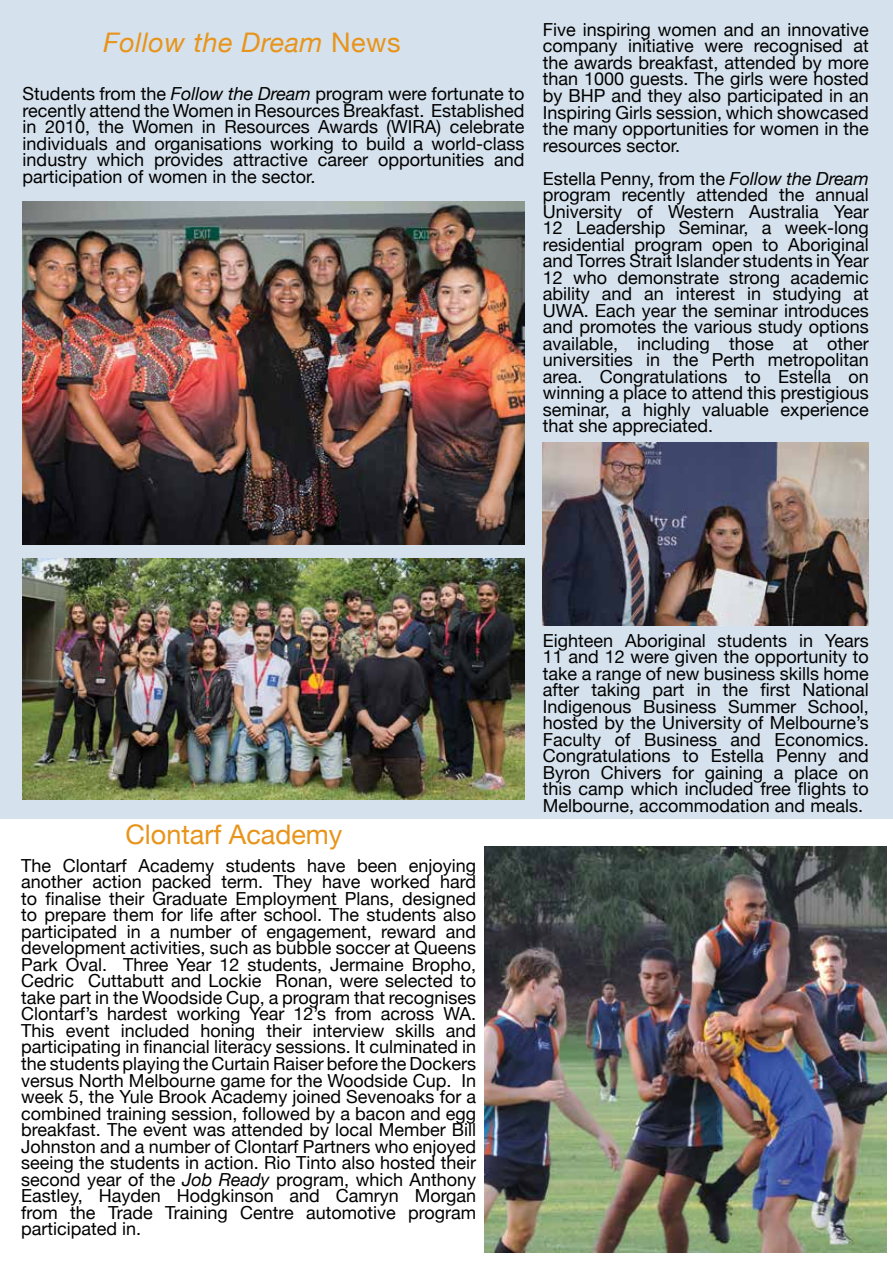
<style>
.page{position:relative;width:893px;height:1263px;background:#fff}
.page>*{position:absolute;margin:0;border:0;box-sizing:border-box;transform-origin:0 0}
.t1{font:italic 27px "Helvetica Neue";letter-spacing:.02em;color:#e8941a}
.t2{font:27px "Helvetica Neue";color:#e8941a}
.t3{font:18px/16.5px "Helvetica Neue";color:#000;text-align:justify}
.s1{font-style:normal}
.s2{font-style:italic}
</style>
<div class="page">
<div style="left:0;top:0;width:893px;height:819px;background:#d5e1ec"></div>
<img style="left:23px;top:202px;width:501px;height:342px">
<img style="left:484px;top:846px;width:403px;height:406px">
<img style="left:23px;top:559px;width:501px;height:241px">
<img style="left:543px;top:442px;width:326px;height:183px">
<h1 class="t1" style="left:103px;top:23px;width:299px">Follow the Dream <span class="s1">News</span></h1>
<p class="t3" style="left:23px;top:87px;width:503px">Students from the <span class="s2">Follow the Dream</span> program were fortunate to recently attend the Women in Resources Breakfast. Established in 2010, the Women in Resources Awards (WIRA) celebrate individuals and organisations working to build a world-class industry which provides attractive career opportunities and participation of women in the sector.</p>
<p class="t3" style="left:543px;top:22px;width:328px">Five inspiring women and an innovative company initiative were recognised at the awards breakfast, attended by more than 1000 guests. The girls were hosted by BHP and they also participated in an Inspiring Girls session, which showcased the many opportunities for women in the resources sector.</p>
<p class="t3" style="left:543px;top:171px;width:327px">Estella Penny, from the <span class="s2">Follow the Dream </span>program recently attended the annual University of Western Australia Year 12 Leadership Seminar, a week-long residential program open to Aboriginal and Torres Strait Islander students in Year 12 who demonstrate strong academic ability and an interest in studying at UWA. Each year the seminar introduces and promotes the various study options available, including those at other universities in the Perth metropolitan area. Congratulations to Estella on winning a place to attend this prestigious seminar, a highly valuable experience that she appreciated.</p>
<h1 class="t2" style="left:125px;top:815px;width:219px">Clontarf Academy</h1>
<p class="t3" style="left:21px;top:858px;width:457px">The Clontarf Academy students have been enjoying another action packed term. They have worked hard to finalise their Graduate Employment Plans, designed to prepare them for life after school. The students also participated in a number of engagement, reward and development activities, such as bubble soccer at Queens Park Oval. Three Year 12 students, Jermaine Bropho, Cedric Cuttabutt and Lockie Ronan, were selected to take part in the Woodside Cup, a program that recognises Clontarf’s hardest working Year 12’s from across WA.<br>This event included honing their interview skills and participating in financial literacy sessions. It culminated in the students playing the Curtain Raiser before the Dockers versus North Melbourne game for the Woodside Cup. In week 5, the Yule Brook Academy joined Sevenoaks for a combined training session, followed by a bacon and egg breakfast. The event was attended by local Member Bill Johnston and a number of Clontarf Partners who enjoyed seeing the students in action. Rio Tinto also hosted their second year of the <span class="s2">Job Ready</span> program, which Anthony Eastley, Hayden Hodgkinson and Camryn Morgan from the Trade Training Centre automotive program participated in.</p>
<p class="t3" style="left:543px;top:633px;width:327px">Eighteen Aboriginal students in Years 11 and 12 were given the opportunity to take a range of new business skills home after taking part in the first National Indigenous Business Summer School, hosted by the University of Melbourne’s Faculty of Business and Economics.<br>Congratulations to Estella Penny and Byron Chivers for gaining a place on this camp which included free flights to Melbourne, accommodation and meals.</p>
</div>
